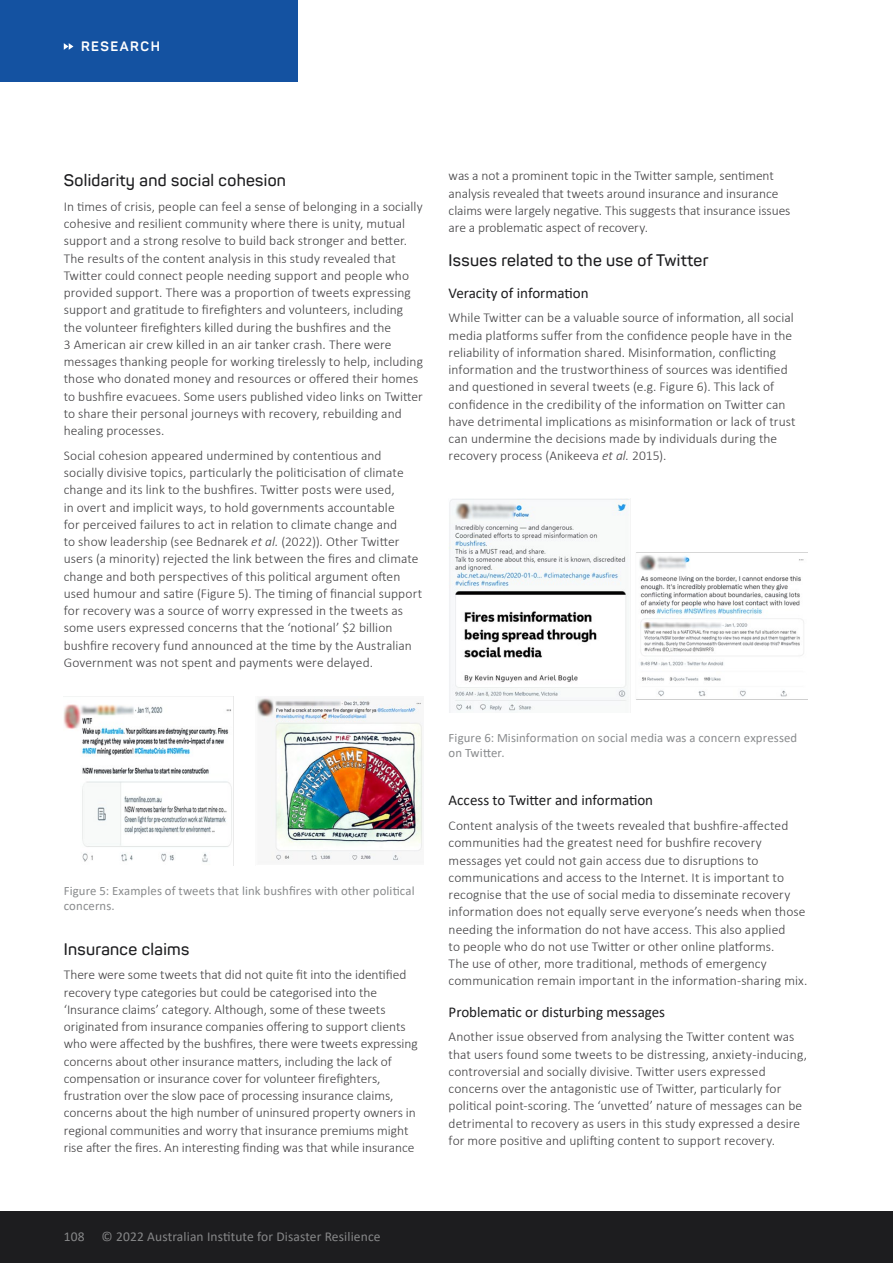
<style>
.page{position:relative;width:893px;height:1263px;background:#fff}
.page>*{position:absolute;margin:0;border:0;box-sizing:border-box;transform-origin:0 0}
.t1{font:600 16.5px "Panton";letter-spacing:.02em;color:#1d1d1f}
.t2{font:15px "Calibri";color:#1d1d1f}
.t3{font:300 13.5px/17.2px "Calibri";letter-spacing:.005em;color:#414042}
.t4{font:13.5px "Calibri";letter-spacing:.01em;color:#868788}
.t5{font:700 13.5px "Panton";letter-spacing:.11em;color:#fff}
.t6{font:12.75px/15px "Calibri";letter-spacing:.01em;color:#8a8c8e}
.s1{font-style:italic}
</style>
<div class="page">
<div style="left:0;top:0;width:298px;height:81px;background:#1452a1"></div>
<svg style="left:64px;top:43px;width:9px;height:7px"></svg>
<div style="left:0;top:1212px;width:893px;height:51px;background:#1d1d1f"></div>
<img style="left:64px;top:696px;width:359px;height:169px">
<img style="left:449px;top:498px;width:359px;height:214px">
<p class="t5" style="left:81px;top:38px;width:80px">RESEARCH</p>
<p class="t1" style="left:64px;top:170px;width:224px">Solidarity and social cohesion</p>
<p class="t3" style="left:64px;top:197px;width:361px">In times of crisis, people can feel a sense of belonging in a socially cohesive and resilient community where there is unity, mutual support and a strong resolve to build back stronger and better.<br>The results of the content analysis in this study revealed that Twitter could connect people needing support and people who provided support. There was a proportion of tweets expressing support and gratitude to firefighters and volunteers, including the volunteer firefighters killed during the bushfires and the<br>3 American air crew killed in an air tanker crash. There were messages thanking people for working tirelessly to help, including those who donated money and resources or offered their homes to bushfire evacuees. Some users published video links on Twitter to share their personal journeys with recovery, rebuilding and healing processes.</p>
<p class="t3" style="left:64px;top:446px;width:360px">Social cohesion appeared undermined by contentious and socially divisive topics, particularly the politicisation of climate change and its link to the bushfires. Twitter posts were used,<br>in overt and implicit ways, to hold governments accountable<br>for perceived failures to act in relation to climate change and<br>to show leadership (see Bednarek <span class="s1">et al.</span> (2022)). Other Twitter users (a minority) rejected the link between the fires and climate change and both perspectives of this political argument often used humour and satire (Figure 5). The timing of financial support for recovery was a source of worry expressed in the tweets as some users expressed concerns that the ‘notional’ $2 billion bushfire recovery fund announced at the time by the Australian Government was not spent and payments were delayed.</p>
<p class="t6" style="left:64px;top:883px;width:352px">Figure 5: Examples of tweets that link bushfires with other political concerns.</p>
<p class="t1" style="left:64px;top:939px;width:127px">Insurance claims</p>
<p class="t3" style="left:64px;top:966px;width:356px">There were some tweets that did not quite fit into the identified recovery type categories but could be categorised into the ‘Insurance claims’ category. Although, some of these tweets originated from insurance companies offering to support clients who were affected by the bushfires, there were tweets expressing concerns about other insurance matters, including the lack of compensation or insurance cover for volunteer firefighters, frustration over the slow pace of processing insurance claims, concerns about the high number of uninsured property owners in regional communities and worry that insurance premiums might rise after the fires. An interesting finding was that while insurance</p>
<p class="t3" style="left:449px;top:167px;width:343px">was a not a prominent topic in the Twitter sample, sentiment analysis revealed that tweets around insurance and insurance claims were largely negative. This suggests that insurance issues are a problematic aspect of recovery.</p>
<p class="t1" style="left:449px;top:250px;width:261px">Issues related to the use of Twitter</p>
<p class="t2" style="left:449px;top:282px;width:142px">Veracity of information</p>
<p class="t3" style="left:449px;top:309px;width:349px">While Twitter can be a valuable source of information, all social media platforms suffer from the confidence people have in the reliability of information shared. Misinformation, conflicting information and the trustworthiness of sources was identified and questioned in several tweets (e.g. Figure 6). This lack of confidence in the credibility of the information on Twitter can have detrimental implications as misinformation or lack of trust can undermine the decisions made by individuals during the recovery process (Anikeeva <span class="s1">et al.</span> 2015).</p>
<p class="t6" style="left:449px;top:729px;width:350px">Figure 6: Misinformation on social media was a concern expressed on Twitter.</p>
<p class="t2" style="left:449px;top:790px;width:206px">Access to Twitter and information</p>
<p class="t3" style="left:449px;top:817px;width:360px">Content analysis of the tweets revealed that bushfire-affected communities had the greatest need for bushfire recovery messages yet could not gain access due to disruptions to communications and access to the Internet. It is important to recognise that the use of social media to disseminate recovery information does not equally serve everyone’s needs when those needing the information do not have access. This also applied<br>to people who do not use Twitter or other online platforms.<br>The use of other, more traditional, methods of emergency communication remain important in the information-sharing mix.</p>
<p class="t2" style="left:449px;top:1001px;width:218px">Problematic or disturbing messages</p>
<p class="t3" style="left:449px;top:1028px;width:360px">Another issue observed from analysing the Twitter content was that users found some tweets to be distressing, anxiety-inducing, controversial and socially divisive. Twitter users expressed concerns over the antagonistic use of Twitter, particularly for political point-scoring. The ‘unvetted’ nature of messages can be detrimental to recovery as users in this study expressed a desire for more positive and uplifting content to support recovery.</p>
<p class="t4" style="left:64px;top:1227px;width:22px">108</p>
<p class="t4" style="left:102px;top:1227px;width:280px">© 2022 Australian Institute for Disaster Resilience</p>
</div>
